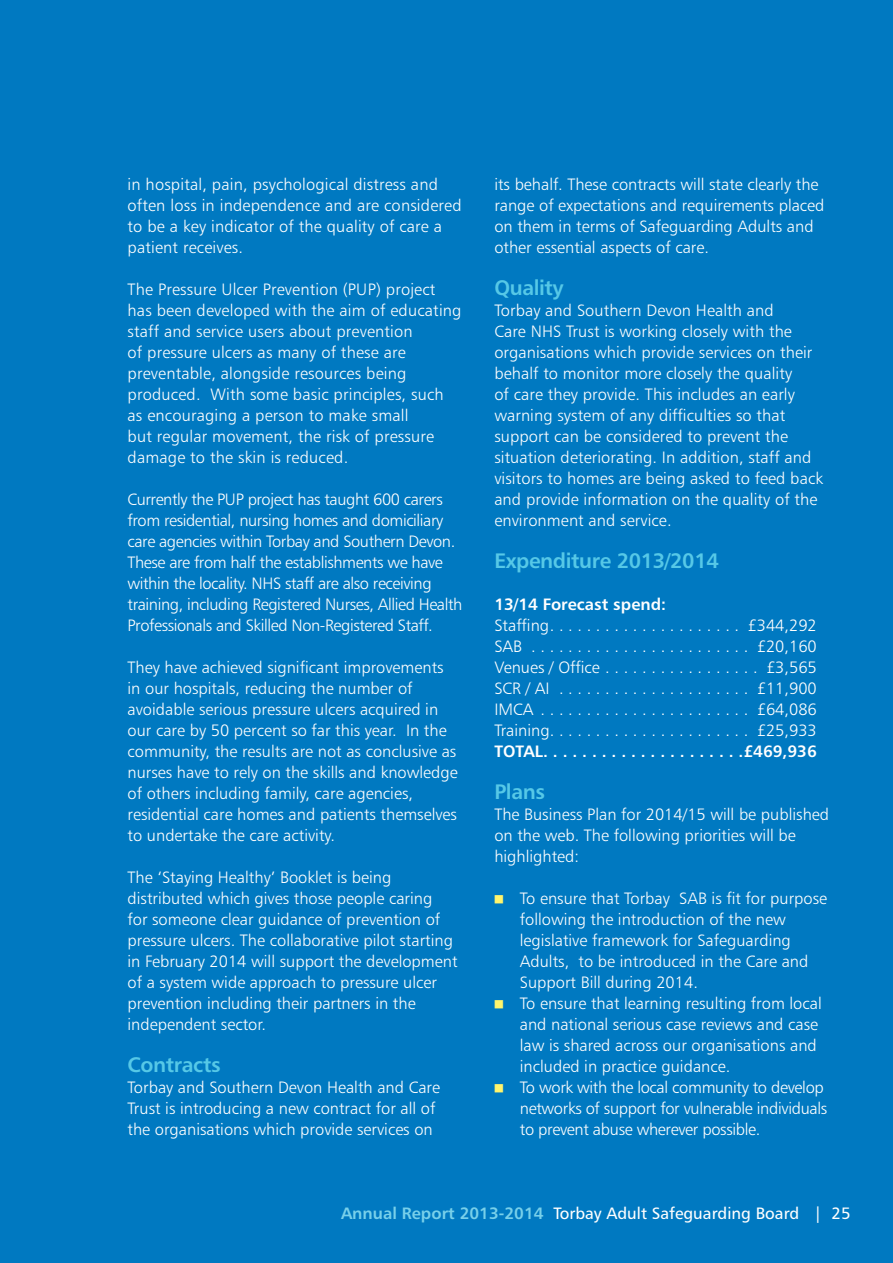
<style>
.page{position:relative;width:893px;height:1263px;background:#0079c1}
.page>*{position:absolute;margin:0;border:0;box-sizing:border-box;transform-origin:0 0}
.t1{font:21px "Humanist 777 BT Bold B";letter-spacing:-.02em;color:#56c8e7}
.t2{font:16.5px/21px "Humanist 777 BT Light B";color:#fff}
.t3{font:16.5px/21px "Humanist 777 BT Light B";letter-spacing:-.025em;color:#fff}
.t4{font:16.5px "Humanist 777 BT Roman B";color:#fff}
.t5{font:16.5px "Humanist 777 BT Bold B";color:#fff}
.s1{font-family:"Humanist 777 BT Bold B";color:#78d0ea}
</style>
<div class="page">
<p class="t2" style="left:128px;top:173px;width:336px">in hospital, pain, psychological distress and often loss in independence and are considered to be a key indicator of the quality of care a patient receives.</p>
<p class="t2" style="left:128px;top:278px;width:335px">The Pressure Ulcer Prevention (PUP) project has been developed with the aim of educating staff and service users about prevention<br>of pressure ulcers as many of these are preventable, alongside resources being produced. With some basic principles, such as encouraging a person to make small<br>but regular movement, the risk of pressure damage to the skin is reduced.</p>
<p class="t3" style="left:128px;top:488px;width:336px">Currently the PUP project has taught 600 carers from residential, nursing homes and domiciliary care agencies within Torbay and Southern Devon.<br>These are from half the establishments we have within the locality. NHS staff are also receiving training, including Registered Nurses, Allied Health Professionals and Skilled Non-Registered Staff.</p>
<p class="t2" style="left:128px;top:656px;width:332px">They have achieved significant improvements in our hospitals, reducing the number of avoidable serious pressure ulcers acquired in our care by 50 percent so far this year. In the community, the results are not as conclusive as nurses have to rely on the skills and knowledge of others including family, care agencies, residential care homes and patients themselves to undertake the care activity.</p>
<p class="t2" style="left:128px;top:866px;width:331px">The ‘Staying Healthy’ Booklet is being distributed which gives those people caring<br>for someone clear guidance of prevention of pressure ulcers. The collaborative pilot starting in February 2014 will support the development of a system wide approach to pressure ulcer prevention including their partners in the independent sector.</p>
<p class="t1" style="left:128px;top:1051px;width:95px">Contracts</p>
<p class="t2" style="left:128px;top:1076px;width:314px">Torbay and Southern Devon Health and Care<br>Trust is introducing a new contract for all of the organisations which provide services on</p>
<p class="t2" style="left:494px;top:173px;width:332px">its behalf. These contracts will state clearly the range of expectations and requirements placed on them in terms of Safeguarding Adults and other essential aspects of care.</p>
<p class="t1" style="left:494px;top:274px;width:71px">Quality</p>
<p class="t2" style="left:494px;top:299px;width:330px">Torbay and Southern Devon Health and<br>Care NHS Trust is working closely with the organisations which provide services on their behalf to monitor more closely the quality<br>of care they provide. This includes an early warning system of any difficulties so that support can be considered to prevent the situation deteriorating. In addition, staff and visitors to homes are being asked to feed back and provide information on the quality of the environment and service.</p>
<p class="t1" style="left:494px;top:547px;width:226px">Expenditure 2013/2014</p>
<p class="t5" style="left:494px;top:594px;width:173px">13/14 Forecast spend:</p>
<p class="t2" style="left:494px;top:614px;width:61px">Staffing......................</p>
<p class="t2" style="left:747px;top:614px;width:71px">£344,292</p>
<p class="t2" style="left:494px;top:635px;width:38px">SAB .........................</p>
<p class="t2" style="left:757px;top:635px;width:62px">£20,160</p>
<p class="t2" style="left:494px;top:656px;width:112px">Venues / Office..................</p>
<p class="t2" style="left:766px;top:656px;width:52px">£3,565</p>
<p class="t2" style="left:494px;top:677px;width:66px">SCR / AI ......................</p>
<p class="t2" style="left:757px;top:677px;width:62px">£11,900</p>
<p class="t2" style="left:494px;top:698px;width:48px">IMCA........................</p>
<p class="t2" style="left:757px;top:698px;width:62px">£64,086</p>
<p class="t2" style="left:494px;top:719px;width:61px">Training.......................</p>
<p class="t2" style="left:757px;top:719px;width:62px">£25,933</p>
<p class="t5" style="left:494px;top:741px;width:324px">TOTAL . . . . . . . . . . . . . . . . . . . . £469,936</p>
<p class="t1" style="left:494px;top:778px;width:52px">Plans</p>
<p class="t2" style="left:494px;top:803px;width:336px">The Business Plan for 2014/15 will be published on the web. The following priorities will be highlighted:</p>
<p class="t2" style="left:520px;top:887px;width:309px">To ensure that Torbay SAB is fit for purpose following the introduction of the new legislative framework for Safeguarding Adults, to be introduced in the Care and Support Bill during 2014.<br>To ensure that learning resulting from local and national serious case reviews and case law is shared across our organisations and included in practice guidance.<br>To work with the local community to develop networks of support for vulnerable individuals to prevent abuse wherever possible.</p>
<p class="t4" style="left:341px;top:1203px;width:511px"><span class="s1">Annual Report 2013-2014</span> Torbay Adult Safeguarding Board | 25</p>
</div>
